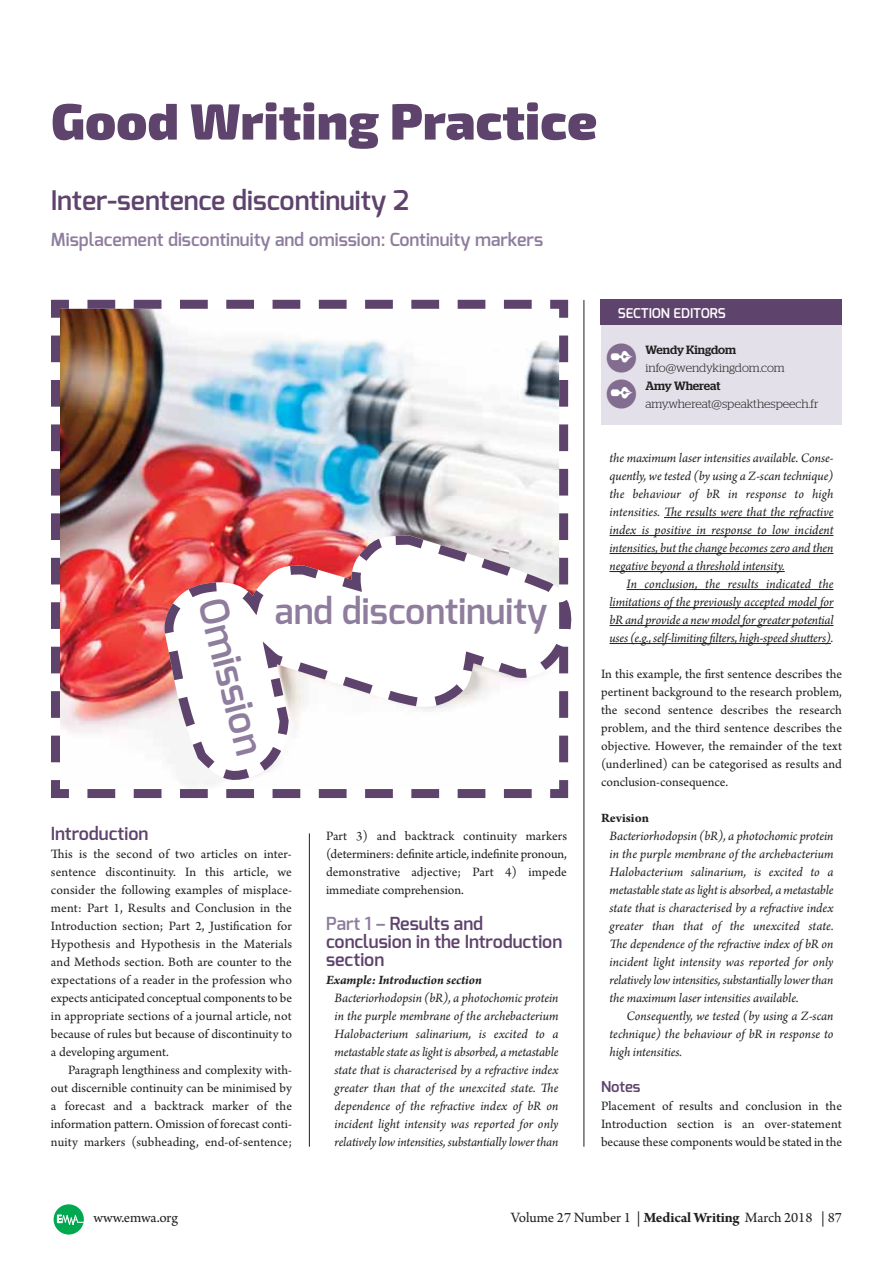
<style>
.page{position:relative;width:893px;height:1263px;background:#fff}
.page>*{position:absolute;margin:0;border:0;box-sizing:border-box;transform-origin:0 0}
.t1{font:900 51px "Exo 2";color:#5e436c}
.t2{font:600 39px "Exo";color:#8f7d9d}
.t3{font:600 36px "Exo";color:#8f7d9d}
.t4{font:600 27px "Exo";color:#5e436c}
.t5{font:600 18px/18px "Exo";color:#5e436c}
.t6{font:600 18px "Exo";color:#8f7d9d}
.t7{font:15px "Arno Pro";letter-spacing:-.005em;color:#231f20}
.t8{font:600 15px "Exo";color:#5e436c}
.t9{font:italic 13.5px/18px "Arno Pro";letter-spacing:-.005em;color:#231f20;text-align:justify}
.t10{font:13.5px/18px "Arno Pro";color:#231f20;text-align:justify}
.t11{font:italic 700 13.5px "Arno Pro";color:#231f20}
.t12{font:600 13.5px "Exo";letter-spacing:-.005em;color:#fff}
.t13{font:700 13.5px "Arno Pro";color:#231f20}
.t14{font:300 12px/18px "Stag";color:#231f20}
.s1{color:#8f7d9d}
.s2{color:#826d90}
.s3{font-weight:500}
.s4{font-weight:700}
</style>
<div class="page">
<svg style="left:54px;top:1204px;width:30px;height:31px"></svg>
<hr style="left:664px;top:517px;width:169px;height:1px;background:#231f20">
<hr style="left:609px;top:535px;width:224px;height:1px;background:#231f20">
<hr style="left:609px;top:553px;width:224px;height:1px;background:#231f20">
<hr style="left:609px;top:571px;width:176px;height:1px;background:#231f20">
<hr style="left:626px;top:589px;width:207px;height:1px;background:#231f20">
<hr style="left:609px;top:607px;width:224px;height:1px;background:#231f20">
<hr style="left:609px;top:625px;width:224px;height:1px;background:#231f20">
<hr style="left:609px;top:643px;width:222px;height:1px;background:#231f20">
<hr style="left:584px;top:300px;width:1px;height:847px;background:#231f20">
<div style="left:601px;top:315px;width:241px;height:110px;background:#e3e0e9"></div>
<div style="left:601px;top:299px;width:241px;height:26px;background:#5e436c"></div>
<hr style="left:309px;top:833px;width:1px;height:314px;background:#231f20">
<img style="left:51px;top:299px;width:521px;height:499px">
<h1 class="t1" style="left:51px;top:104px;width:548px">Good Writing Practice</h1>
<h3 class="t4" style="left:51px;top:189px;width:360px">Inter-sentence discontinuity 2</h3>
<h3 class="t6" style="left:51px;top:232px;width:494px">Misplacement discontinuity and omission: Continuity markers</h3>
<h2 class="t2" style="left:228px;top:595px;width:161px;rotate:76deg">Omission</h2>
<h3 class="t3" style="left:275px;top:596px;width:274px">and discontinuity</h3>
<h3 class="t5" style="left:51px;top:826px;width:99px">Introduction</h3>
<p class="t10" style="left:51px;top:846px;width:243px">This is the second of two articles on inter&shy;sentence discontinuity. In this article, we consider the following examples of misplace - ment: Part 1, Results and Conclusion in the Introduction section; Part 2, Justification for Hypothesis and Hypothesis in the Materials and Methods section. Both are counter to the expectations of a reader in the profession who expects anticipated conceptual components to be in appropriate sections of a journal article, not because of rules but because of discontinuity to a developing argument.</p>
<p class="t10" style="left:51px;top:1062px;width:243px;text-indent:17px">Paragraph lengthiness and complexity with - out discernible continuity can be minimised by a forecast and a backtrack marker of the information pattern. Omission of forecast conti - nuity markers (subheading, end-of-sentence;</p>
<p class="t10" style="left:326px;top:828px;width:242px">Part 3) and backtrack continuity markers (determiners: definite article, indefinite pronoun, demonstrative adjective; Part 4) impede immediate comprehension.</p>
<h3 class="t5" style="left:326px;top:916px;width:238px"><span class="s1">Part 1 –</span> Results and conclusion in the Introduction section</h3>
<p class="t11" style="left:326px;top:975px;width:157px">Example: Introduction section</p>
<p class="t9" style="left:334px;top:990px;width:225px">Bacteriorhodopsin (bR), a photochomic protein in the purple membrane of the archebacterium Halobacterium salinarium, is excited to a metastable state as light is absorbed, a metastable state that is characterised by a refractive index greater than that of the unexcited state. The dependence of the refractive index of bR on incident light intensity was reported for only relatively low intensities, substantially lower than</p>
<p class="t12" style="left:618px;top:307px;width:109px">SECTION EDITORS</p>
<p class="t14" style="left:645px;top:342px;width:141px;text-indent:-40px"><span class="s2">●</span> <span class="s3">Wendy Kingdom </span>info@wendykingdom.com</p>
<p class="t14" style="left:645px;top:378px;width:175px;text-indent:-40px"><span class="s2">●</span> <span class="s3">Amy Whereat </span>amy.whereat@speakthespeech.fr</p>
<p class="t9" style="left:609px;top:450px;width:225px">the maximum laser intensities available. Conse - quently, we tested (by using a Z-scan technique) the behaviour of bR in response to high intensities. The results were that the refractive index is positive in response to low incident intensities, but the change becomes zero and then negative beyond a threshold intensity.</p>
<p class="t9" style="left:609px;top:576px;width:226px;text-indent:17px">In conclusion, the results indicated the limitations of the previously accepted model for bR and provide a new model for greater potential uses (e.g., self-limiting filters, high-speed shutters).</p>
<p class="t10" style="left:601px;top:666px;width:243px">In this example, the first sentence describes the pertinent background to the research problem, the second sentence describes the research problem, and the third sentence describes the objective. However, the remainder of the text (underlined) can be categorised as results and conclusion-consequence.</p>
<p class="t13" style="left:601px;top:813px;width:49px">Revision</p>
<p class="t9" style="left:609px;top:828px;width:225px">Bacteriorhodopsin (bR), a photochomic protein in the purple membrane of the archebacterium Halobacterium salinarium, is excited to a metastable state as light is absorbed, a metastable state that is characterised by a refractive index greater than that of the unexcited state.<br>The dependence of the refractive index of bR on incident light intensity was reported for only relatively low intensities, substantially lower than the maximum laser intensities available.</p>
<p class="t9" style="left:609px;top:1008px;width:226px;text-indent:17px">Consequently, we tested (by using a Z-scan technique) the behaviour of bR in response to high intensities.</p>
<p class="t8" style="left:601px;top:1080px;width:41px">Notes</p>
<p class="t10" style="left:601px;top:1098px;width:243px">Placement of results and conclusion in the Introduction section is an over-statement because these components would be stated in the</p>
<p class="t7" style="left:93px;top:1212px;width:86px">www.emwa.org</p>
<p class="t7" style="left:511px;top:1212px;width:333px">Volume 27 Number 1 | <span class="s4">Medical Writing</span> March 2018 | 87</p>
</div>
